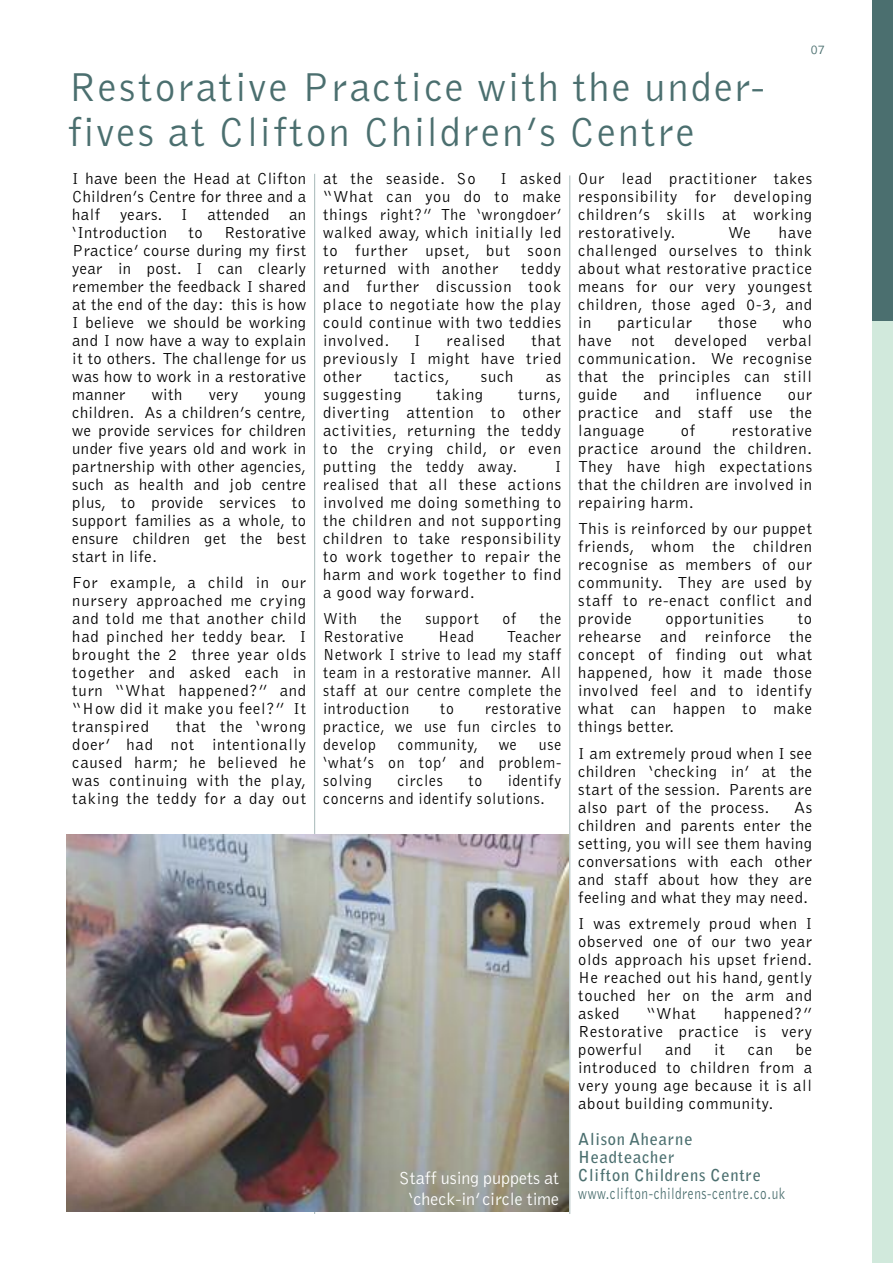
<style>
.page{position:relative;width:893px;height:1263px;background:#fff}
.page>*{position:absolute;margin:0;border:0;box-sizing:border-box;transform-origin:0 0}
.t1{font:300 41.85px/45px "Bell Gothic";letter-spacing:.055em;color:#4b6f6f}
.t2{font:300 18px/21.6px "Bell Gothic";color:#fff;text-align:center}
.t3{font:300 16.5px/18px "Bell Gothic";letter-spacing:.045em;color:#000;text-align:justify}
.t4{font:300 16.5px/18px "Bell Gothic";letter-spacing:.045em;color:#000;text-align:justify;scale:.95 1}
.t5{font:700 16.5px/18px "Bell Gothic";letter-spacing:.045em;color:#4b6f6f}
.t6{font:300 16.5px "Bell Gothic";letter-spacing:.045em;color:#4b6f6f;scale:.8 1}
.t7{font:300 13.5px "Bell Gothic";color:#4b6f6f}
</style>
<div class="page">
<hr style="left:569px;top:175px;width:1px;height:1039px;background:#a5b7b7">
<hr style="left:314px;top:174px;width:1px;height:1040px;background:#a5b7b7">
<div style="left:872px;top:0;width:21px;height:321px;background:#4b6f6f"></div>
<div style="left:872px;top:321px;width:21px;height:942px;background:#d1e9dc"></div>
<img style="left:67px;top:835px;width:502px;height:377px">
<p class="t7" style="left:811px;top:45px;width:16px">07</p>
<h1 class="t1" style="left:68px;top:67px;width:698px">Restorative Practice with the under&shy;fives at Clifton Children’s Centre</h1>
<p class="t3" style="left:72px;top:170px;width:235px">I have been the Head at Clifton Children’s Centre for three and a half years. I attended an ‘Introduction</p>
<p class="t3" style="left:578px;top:170px;width:235px">Our lead practitioner takes responsibility for developing children’s skills at working restoratively.</p>
<p class="t3" style="left:323px;top:170px;width:240px;text-indent:177px">I asked “What can you do to make things right?” The ‘wrongdoer’ walked away, which initially led to further upset, but soon returned with another</p>
<p class="t3" style="left:323px;top:170px;width:154px">at the seaside. So</p>
<p class="t3" style="left:578px;top:224px;width:235px;text-indent:201px">have challenged ourselves to think about what restorative practice means for our very youngest children, those aged 0-3, and in</p>
<p class="t3" style="left:72px;top:224px;width:235px;text-indent:152px">Restorative Practice’ course during my first year in post. I can clearly remember the feedback I shared at the end of the day: this is how I believe we should be working and I now have a way to explain it to others. The challenge for us was how to work in a restorative manner</p>
<p class="t3" style="left:728px;top:224px;width:24px">We</p>
<p class="t3" style="left:188px;top:224px;width:16px">to</p>
<p class="t3" style="left:323px;top:260px;width:240px;text-indent:198px">teddy and further discussion took place to negotiate how the play could continue with two teddies involved.</p>
<p class="t3" style="left:578px;top:314px;width:235px;text-indent:205px">who have not developed verbal communication. We recognise that the principles can still guide</p>
<p class="t3" style="left:617px;top:314px;width:76px">particular</p>
<p class="t3" style="left:718px;top:314px;width:40px">those</p>
<p class="t3" style="left:414px;top:332px;width:8px">I</p>
<p class="t3" style="left:447px;top:332px;width:60px">realised</p>
<p class="t3" style="left:323px;top:332px;width:240px;text-indent:208px">that previously I might have tried other</p>
<p class="t3" style="left:394px;top:368px;width:57px">tactics,</p>
<p class="t3" style="left:481px;top:368px;width:34px">such</p>
<p class="t3" style="left:546px;top:368px;width:17px">as</p>
<p class="t3" style="left:323px;top:386px;width:80px">suggesting</p>
<p class="t3" style="left:436px;top:386px;width:48px">taking</p>
<p class="t3" style="left:643px;top:386px;width:28px">and</p>
<p class="t3" style="left:696px;top:386px;width:68px">influence</p>
<p class="t3" style="left:152px;top:386px;width:32px">with</p>
<p class="t3" style="left:209px;top:386px;width:31px">very</p>
<p class="t3" style="left:323px;top:386px;width:240px;text-indent:195px">turns, diverting attention to other activities, returning the teddy to the crying child, or even putting the teddy away.</p>
<p class="t3" style="left:72px;top:386px;width:235px;text-indent:192px">young children. As a children’s centre, we provide services for children under five years old and work in partnership with other agencies, such as health and job centre plus, to provide services to support families as a whole, to ensure children get the best start in life.</p>
<p class="t3" style="left:72px;top:575px;width:235px">For example, a child in our nursery approached me crying and told me that another child had pinched her teddy bear. I brought the 2 three year olds together and asked each in turn “What happened?” and “How did it make you feel?” It transpired</p>
<p class="t3" style="left:578px;top:386px;width:235px;text-indent:209px">our practice and staff use the language</p>
<p class="t3" style="left:681px;top:422px;width:16px">of</p>
<p class="t3" style="left:578px;top:422px;width:235px;text-indent:154px">restorative practice around the children.<br>They have high expectations that the children are involved in repairing harm.</p>
<p class="t3" style="left:578px;top:521px;width:235px">This is reinforced by our puppet friends, whom the children recognise as members of our community. They are used by staff to re-enact conflict and provide</p>
<p class="t4" style="left:323px;top:458px;width:252px;text-indent:232px">I realised that all these actions involved me doing something to the children and not supporting children to take responsibility to work together to repair the harm and work together to find a good way forward.</p>
<p class="t4" style="left:323px;top:611px;width:37px">With</p>
<p class="t4" style="left:380px;top:611px;width:24px">the</p>
<p class="t4" style="left:425px;top:611px;width:58px">support</p>
<p class="t4" style="left:502px;top:611px;width:16px">of</p>
<p class="t4" style="left:540px;top:611px;width:24px">the</p>
<p class="t4" style="left:323px;top:629px;width:86px">Restorative</p>
<p class="t4" style="left:438px;top:629px;width:39px">Head</p>
<p class="t3" style="left:665px;top:611px;width:100px">opportunities</p>
<p class="t3" style="left:578px;top:611px;width:235px;text-indent:219px">to rehearse and reinforce the concept of finding out what happened, how it made those involved feel and to identify what can happen to make things better.</p>
<p class="t3" style="left:578px;top:745px;width:235px">I am extremely proud when I see children ‘checking in’ at the start of the session. Parents are also part of the process.</p>
<p class="t4" style="left:323px;top:629px;width:252px;text-indent:184px">Teacher Network I strive to lead my staff team in a restorative manner. All staff at our centre complete the introduction</p>
<p class="t4" style="left:323px;top:701px;width:252px;text-indent:162px">restorative practice, we use fun circles to develop</p>
<p class="t4" style="left:440px;top:701px;width:16px">to</p>
<p class="t3" style="left:72px;top:719px;width:235px;text-indent:104px">that the ‘wrong doer’ had not intentionally caused harm; he believed he was continuing with the play, taking the teddy for a day out</p>
<p class="t4" style="left:398px;top:737px;width:86px">community,</p>
<p class="t4" style="left:499px;top:737px;width:21px">we</p>
<p class="t4" style="left:323px;top:737px;width:252px;text-indent:216px">use ‘what’s on top’ and problem&shy;solving</p>
<p class="t4" style="left:323px;top:773px;width:252px;text-indent:185px">identify concerns and identify solutions.</p>
<p class="t4" style="left:397px;top:773px;width:49px">circles</p>
<p class="t4" style="left:468px;top:773px;width:16px">to</p>
<p class="t3" style="left:578px;top:799px;width:235px;text-indent:216px">As children and parents enter the setting, you will see them having conversations with each other and staff about how they are feeling and what they may need.</p>
<p class="t3" style="left:578px;top:916px;width:235px">I was extremely proud when I observed one of our two year olds approach his upset friend.<br>He reached out his hand, gently touched her on the arm and asked</p>
<p class="t3" style="left:578px;top:1006px;width:235px;text-indent:146px">happened?” Restorative practice is very powerful</p>
<p class="t3" style="left:646px;top:1006px;width:51px">“What</p>
<p class="t3" style="left:665px;top:1042px;width:28px">and</p>
<p class="t3" style="left:714px;top:1042px;width:12px">it</p>
<p class="t3" style="left:748px;top:1042px;width:27px">can</p>
<p class="t3" style="left:578px;top:1042px;width:235px;text-indent:218px">be introduced to children from a very young age because it is all about building community.</p>
<p class="t5" style="left:578px;top:1132px;width:184px">Alison Ahearne<br>Headteacher<br>Clifton Childrens Centre</p>
<p class="t6" style="left:578px;top:1188px;width:260px">www.clifton-childrens-centre.co.uk</p>
<p class="t2" style="left:399px;top:1168px;width:162px">Staff using puppets at ‘check-in’ circle time</p>
</div>
